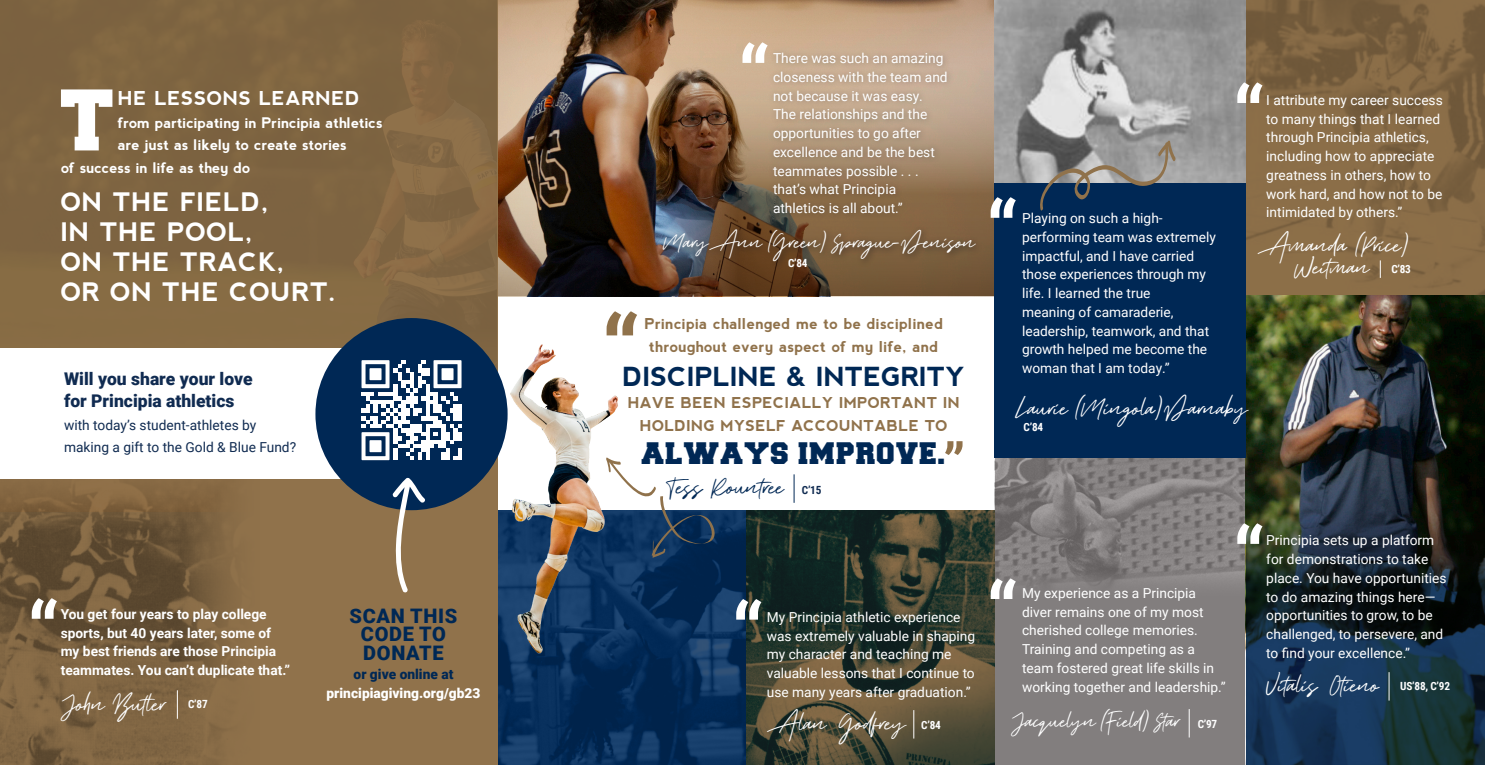
<style>
.page{position:relative;width:1485px;height:765px;background:#fff}
.page>*{position:absolute;margin:0;border:0;box-sizing:border-box;transform-origin:0 0}
.t1{font:73.12px "Freshman";color:#fff}
.Because_of_you{font:38.25px "Aurelie Smith DEMO";color:#fff}
.Because_of_you-2{font:38.25px "Aurelie Smith DEMO";color:#002855}
.Because_of_you-3{font:34.5px "Aurelie Smith DEMO";color:#fff}
.t2{font:700 26.25px "nevis";color:#002855}
.t3{font:26.25px "Freshman";letter-spacing:.04em;color:#002855}
.t4{font:700 25.5px/30px "nevis";letter-spacing:.03em;color:#fff}
.t5{font:900 20px/18.8px "Roboto";letter-spacing:.035em;color:#002855;text-align:center}
.t6{font:700 19.12px "nevis";letter-spacing:.03em;color:#fff}
.t7{font:900 17.5px/22.5px "Roboto";color:#102b51}
.t8{font:700 15px/22.5px "nevis";letter-spacing:.02em;color:#90724b;text-align:center}
.t9{font:700 14.62px "nevis";color:#fff}
.t10{font:13.75px/18.8px "Roboto";color:#fff}
.t11{font:700 13.75px/18.8px "Roboto";color:#fff}
.t12{font:13.75px/22.5px "Roboto";color:#102b51}
.t13{font:900 13.75px/18.8px "Roboto";color:#fff;text-align:center}
.t14{font:700 11.25px "Roboto Condensed";letter-spacing:-.02em;color:#fff}
.t15{font:700 11.25px "Roboto Condensed";color:#102b51}
.s1{color:#002855}
</style>
<div class="page">
<img style="left:1246px;top:0;width:239px;height:296px">
<div style="left:995px;top:458px;width:251px;height:307px;background:#827e7e"></div>
<img style="left:995px;top:458px;width:251px;height:145px">
<svg style="left:1189px;top:709px;width:1px;height:29px"></svg>
<img style="left:498px;top:511px;width:248px;height:254px">
<img style="left:498px;top:0;width:497px;height:165px">
<svg style="left:648px;top:13px;width:347px;height:152px;background:#ac8d71"></svg>
<img style="left:498px;top:165px;width:497px;height:131px">
<div style="left:0;top:0;width:498px;height:765px;background:#90724b"></div>
<img style="left:0;top:510px;width:232px;height:255px">
<img style="left:0;top:0;width:497px;height:510px">
<svg style="left:746px;top:511px;width:248px;height:254px;background:#3c4030"></svg>
<img style="left:995px;top:0;width:251px;height:183px">
<img style="left:1246px;top:296px;width:239px;height:108px">
<img style="left:498px;top:335px;width:135px;height:324px">
<svg style="left:607px;top:311px;width:30px;height:24px"></svg>
<div style="left:768px;top:48px;width:187px;height:173px;background:#231f20;opacity:.35"></div>
<svg style="left:1246px;top:404px;width:239px;height:361px;background:#1c2b34"></svg>
<div style="left:658px;top:225px;width:325px;height:45px;background:#231f20;opacity:.75"></div>
<svg style="left:945px;top:441px;width:18px;height:14px"></svg>
<svg style="left:736px;top:599px;width:25px;height:21px"></svg>
<svg style="left:606px;top:457px;width:109px;height:101px"></svg>
<svg style="left:1237px;top:523px;width:26px;height:21px"></svg>
<svg style="left:1237px;top:82px;width:26px;height:21px"></svg>
<div style="left:994px;top:183px;width:252px;height:275px;background:#002855"></div>
<svg style="left:991px;top:197px;width:25px;height:21px"></svg>
<svg style="left:991px;top:578px;width:25px;height:21px"></svg>
<svg style="left:742px;top:42px;width:26px;height:21px"></svg>
<div style="left:0;top:349px;width:364px;height:130px;background:#fff"></div>
<div style="left:315px;top:318px;width:193px;height:192px;background:#002855;border-radius:50%"></div>
<svg style="left:392px;top:478px;width:35px;height:115px"></svg>
<svg style="left:32px;top:598px;width:25px;height:21px"></svg>
<svg style="left:1040px;top:140px;width:136px;height:71px"></svg>
<svg style="left:177px;top:690px;width:1px;height:29px"></svg>
<svg style="left:794px;top:474px;width:1px;height:29px"></svg>
<svg style="left:913px;top:710px;width:1px;height:29px"></svg>
<svg style="left:1389px;top:672px;width:1px;height:29px"></svg>
<svg style="left:362px;top:360px;width:100px;height:100px"></svg>
<svg style="left:1380px;top:260px;width:1px;height:18px"></svg>
<p class="t1" style="left:61px;top:88px;width:56px">T</p>
<p class="t6" style="left:118px;top:88px;width:244px">HE LESSONS LEARNED</p>
<p class="t9" style="left:118px;top:114px;width:266px">from participating in Principia athletics</p>
<p class="t9" style="left:118px;top:137px;width:231px">are just as likely to create stories</p>
<p class="t9" style="left:61px;top:159px;width:191px">of success in life as they do</p>
<p class="t4" style="left:61px;top:186px;width:277px">ON THE FIELD,<br>IN THE POOL,<br>ON THE TRACK,<br>OR ON THE COURT.</p>
<p class="t7" style="left:64px;top:366px;width:190px">Will you share your love for Principia athletics</p>
<p class="t12" style="left:64px;top:413px;width:234px">with today’s student-athletes by making a gift to the Gold &amp; Blue Fund?</p>
<p class="t10" style="left:773px;top:48px;width:176px">There was such an amazing closeness with the team and not because it was easy.<br>The relationships and the opportunities to go after excellence and be the best teammates possible . . . that’s what Principia athletics is all about.”</p>
<p class="Because_of_you-3" style="left:663px;top:227px;width:314px">Mary Ann (Green) Sprague-Denison</p>
<p class="t14" style="left:788px;top:255px;width:21px">C’84</p>
<p class="t8" style="left:644px;top:313px;width:300px">Principia challenged me to be disciplined throughout every aspect of my life, and</p>
<p class="t2" style="left:622px;top:361px;width:344px">DISCIPLINE &amp; INTEGRITY</p>
<p class="t8" style="left:628px;top:391px;width:333px">HAVE BEEN ESPECIALLY IMPORTANT IN<br>HOLDING MYSELF ACCOUNTABLE TO</p>
<p class="t3" style="left:642px;top:442px;width:305px">ALWAYS IMPROVE.</p>
<p class="Because_of_you-2" style="left:666px;top:470px;width:119px">Tess Rountree</p>
<p class="t15" style="left:802px;top:482px;width:21px">C’15</p>
<p class="t5" style="left:350px;top:606px;width:109px">SCAN THIS<br>CODE TO<br>DONATE</p>
<p class="t13" style="left:327px;top:664px;width:155px"><span class="s1">or give online at </span>principiagiving.org/gb23</p>
<p class="t11" style="left:61px;top:604px;width:231px">You get four years to play college sports, but 40 years later, some of my best friends are those Principia teammates. You can’t duplicate that.”</p>
<p class="t10" style="left:767px;top:607px;width:210px">My Principia athletic experience was extremely valuable in shaping my character and teaching me valuable lessons that I continue to use many years after graduation.”</p>
<p class="Because_of_you" style="left:61px;top:688px;width:107px">John Butler</p>
<p class="t14" style="left:188px;top:696px;width:21px">C’87</p>
<p class="Because_of_you" style="left:767px;top:706px;width:141px">Alan Godfrey</p>
<p class="t14" style="left:921px;top:717px;width:21px">C’84</p>
<p class="t10" style="left:1022px;top:208px;width:195px">Playing on such a high&shy;performing team was extremely impactful, and I have carried those experiences through my life. I learned the true</p>
<p class="t10" style="left:1022px;top:302px;width:189px">meaning of camaraderie, leadership, teamwork, and that growth helped me become the woman that I am today.”</p>
<p class="Because_of_you" style="left:1016px;top:391px;width:234px">Laurie (Mingola) Darnaby</p>
<p class="t14" style="left:1024px;top:419px;width:21px">C’84</p>
<p class="t10" style="left:1266px;top:90px;width:178px">I attribute my career success to many things that I learned through Principia athletics, including how to appreciate greatness in others, how to work hard, and how not to be intimidated by others.”</p>
<p class="Because_of_you" style="left:1258px;top:228px;width:153px">Amanda (Price)</p>
<p class="Because_of_you" style="left:1294px;top:251px;width:77px">Weitman</p>
<p class="t14" style="left:1391px;top:261px;width:21px">C’83</p>
<p class="t10" style="left:1022px;top:583px;width:205px">My experience as a Principia diver remains one of my most cherished college memories.<br>Training and competing as a team fostered great life skills in working together and leadership.”</p>
<p class="Because_of_you-3" style="left:1011px;top:706px;width:170px">Jacquelyn (Field) Star</p>
<p class="t14" style="left:1198px;top:716px;width:21px">C’97</p>
<p class="t10" style="left:1266px;top:531px;width:182px">Principia sets up a platform for demonstrations to take place. You have opportunities to do amazing things here— opportunities to grow, to be challenged, to persevere, and to find your excellence.”</p>
<p class="Because_of_you" style="left:1266px;top:669px;width:115px">Vitalis Otieno</p>
<p class="t14" style="left:1400px;top:678px;width:51px">US’88, C’92</p>
</div>
